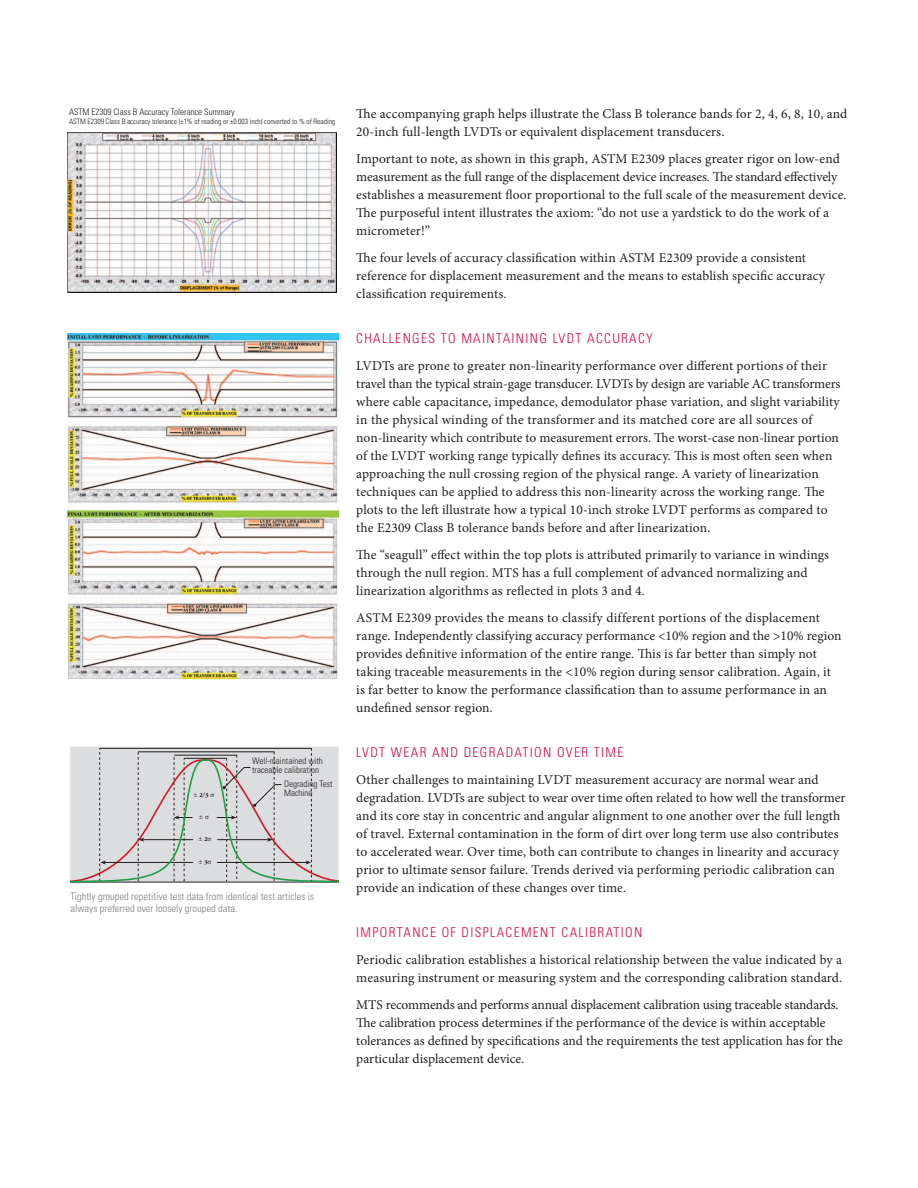
<style>
.page{position:relative;width:918px;height:1188px;background:#fff}
.page>*{position:absolute;margin:0;border:0;box-sizing:border-box;transform-origin:0 0}
.Body_copy{font:13.5px/18px "Minion Pro";letter-spacing:.005em;color:#231f20}
.MTS_Page_Subhead_cap{font:300 condensed 13.5px "Univers";letter-spacing:.1em;color:#d20d44}
.Captions{font:300 condensed 10.5px/12px "Univers";color:#7e8083}
.Cover_Subhead{font:300 condensed 9px/9px "Univers";color:#231f20}
.Cover_Subhead-2{font:300 condensed 7.5px "Univers";letter-spacing:-.005em;color:#231f20}
.t1{font:700 6.3px "Garamond";color:#231f20}
</style>
<div class="page">
<img style="left:68px;top:133px;width:268px;height:159px">
<img style="left:68px;top:333px;width:271px;height:345px">
<svg style="left:70px;top:747px;width:269px;height:136px;background:#d0cfd0"></svg>
<p class="Cover_Subhead" style="left:69px;top:107px;width:167px">ASTM E2309 Class B Accuracy Tolerance Summary</p>
<p class="Cover_Subhead-2" style="left:69px;top:116px;width:268px">ASTM E2309 Class B accuracy tolerance (±1% of reading or ±0.003 inch) converted to % of Reading</p>
<p class="t1" style="left:199px;top:792px;width:11px">2/3</p>
<p class="t1" style="left:204px;top:835px;width:5px">2</p>
<p class="t1" style="left:204px;top:859px;width:5px">3</p>
<p class="Cover_Subhead" style="left:252px;top:757px;width:72px">Well-maintained with traceable calibration</p>
<p class="Cover_Subhead" style="left:284px;top:780px;width:50px">Degrading Test<br>Machine</p>
<p class="Captions" style="left:71px;top:890px;width:245px">Tightly grouped repetitive test data from identical test articles is always preferred over loosely grouped data.</p>
<p class="Body_copy" style="left:356px;top:105px;width:493px">The accompanying graph helps illustrate the Class B tolerance bands for 2, 4, 6, 8, 10, and<br>20-inch full-length LVDTs or equivalent displacement transducers.</p>
<p class="Body_copy" style="left:356px;top:150px;width:492px">Important to note, as shown in this graph, ASTM E2309 places greater rigor on low-end measurement as the full range of the displacement device increases. The standard effectively establishes a measurement floor proportional to the full scale of the measurement device.<br>The purposeful intent illustrates the axiom: “do not use a yardstick to do the work of a micrometer!”</p>
<p class="Body_copy" style="left:356px;top:249px;width:470px">The four levels of accuracy classification within ASTM E2309 provide a consistent reference for displacement measurement and the means to establish specific accuracy classification requirements.</p>
<p class="MTS_Page_Subhead_cap" style="left:356px;top:330px;width:298px">CHALLENGES TO MAINTAINING LVDT ACCURACY</p>
<p class="Body_copy" style="left:356px;top:357px;width:486px">LVDTs are prone to greater non-linearity performance over different portions of their travel than the typical strain-gage transducer. LVDTs by design are variable AC transformers where cable capacitance, impedance, demodulator phase variation, and slight variability in the physical winding of the transformer and its matched core are all sources of non-linearity which contribute to measurement errors. The worst-case non-linear portion of the LVDT working range typically defines its accuracy. This is most often seen when approaching the null crossing region of the physical range. A variety of linearization techniques can be applied to address this non-linearity across the working range. The plots to the left illustrate how a typical 10-inch stroke LVDT performs as compared to the E2309 Class B tolerance bands before and after linearization.</p>
<p class="Body_copy" style="left:356px;top:546px;width:474px">The “seagull” effect within the top plots is attributed primarily to variance in windings through the null region. MTS has a full complement of advanced normalizing and linearization algorithms as reflected in plots 3 and 4.</p>
<p class="Body_copy" style="left:356px;top:609px;width:487px">ASTM E2309 provides the means to classify different portions of the displacement range. Independently classifying accuracy performance &lt;10% region and the &gt;10% region provides definitive information of the entire range. This is far better than simply not taking traceable measurements in the &lt;10% region during sensor calibration. Again, it is far better to know the performance classification than to assume performance in an undefined sensor region.</p>
<p class="MTS_Page_Subhead_cap" style="left:356px;top:744px;width:269px">LVDT WEAR AND DEGRADATION OVER TIME</p>
<p class="Body_copy" style="left:356px;top:771px;width:491px">Other challenges to maintaining LVDT measurement accuracy are normal wear and degradation. LVDTs are subject to wear over time often related to how well the transformer and its core stay in concentric and angular alignment to one another over the full length of travel. External contamination in the form of dirt over long term use also contributes to accelerated wear. Over time, both can contribute to changes in linearity and accuracy prior to ultimate sensor failure. Trends derived via performing periodic calibration can provide an indication of these changes over time.</p>
<p class="MTS_Page_Subhead_cap" style="left:356px;top:924px;width:288px">IMPORTANCE OF DISPLACEMENT CALIBRATION</p>
<p class="Body_copy" style="left:356px;top:951px;width:487px">Periodic calibration establishes a historical relationship between the value indicated by a measuring instrument or measuring system and the corresponding calibration standard.</p>
<p class="Body_copy" style="left:356px;top:996px;width:488px">MTS recommends and performs annual displacement calibration using traceable standards.<br>The calibration process determines if the performance of the device is within acceptable tolerances as defined by specifications and the requirements the test application has for the particular displacement device.</p>
</div>
